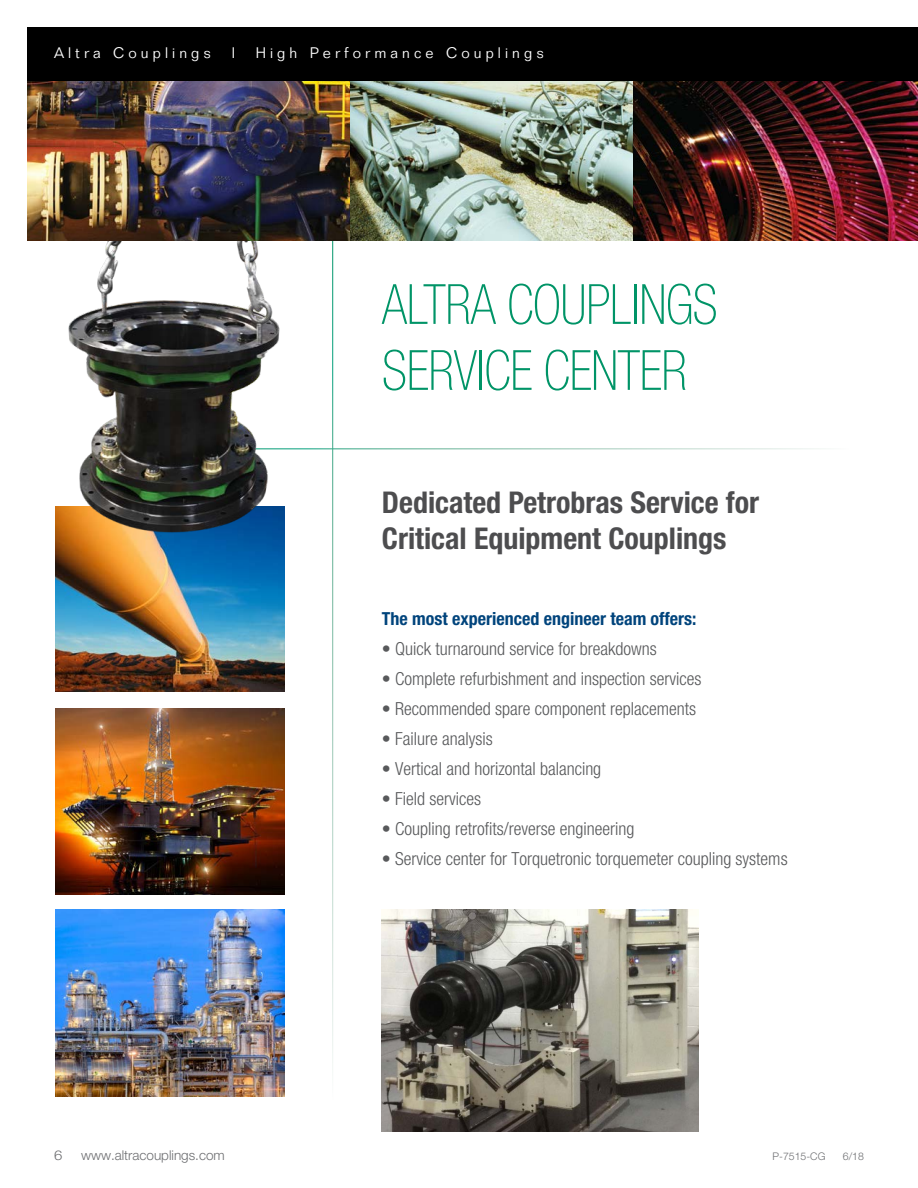
<style>
.page{position:relative;width:918px;height:1188px;background:#fff}
.page>*{position:absolute;margin:0;border:0;box-sizing:border-box;transform-origin:0 0}
.t1{font:100 condensed 55.5px "Helvetica Neue LT Std";letter-spacing:-.01em;color:#009467;scale:.94 1}
.t2{font:700 condensed 30px/36px "Helvetica Neue LT Std";color:#4d4d4f}
.t3{font:300 condensed 18px "Helvetica Neue LT Std";color:#58595b}
.t4{font:700 condensed 18px "Helvetica Neue LT Std";color:#00447c}
.t5{font:300 15px "Folio Std";letter-spacing:.275em;color:#fff}
.t6{font:300 13.5px "Helvetica Neue LT Std";color:#6d6e71}
.t7{font:300 13.5px "Helvetica Neue LT Std";color:#6d6e71;scale:1.1 1}
.t8{font:300 10.5px "Helvetica Neue LT Std";color:#6d6e71}
</style>
<div class="page">
<img style="left:55px;top:592px;width:230px;height:99px">
<img style="left:55px;top:708px;width:230px;height:187px">
<img style="left:55px;top:910px;width:230px;height:186px">
<img style="left:44px;top:240px;width:260px;height:352px">
<img style="left:382px;top:910px;width:317px;height:221px">
<img style="left:350px;top:80px;width:568px;height:160px">
<img style="left:27px;top:80px;width:323px;height:160px">
<div style="left:27px;top:27px;width:891px;height:53px;background:#000"></div>
<p class="t5" style="left:54px;top:44px;width:158px">Altra Couplings</p>
<p class="t5" style="left:232px;top:44px;width:5px">I</p>
<p class="t5" style="left:256px;top:44px;width:290px">High Performance Couplings</p>
<p class="t1" style="left:382px;top:273px;width:359px">ALTRA COUPLINGS</p>
<p class="t1" style="left:382px;top:339px;width:326px">SERVICE CENTER</p>
<p class="t2" style="left:382px;top:484px;width:379px">Dedicated Petrobras Service for<br>Critical Equipment Couplings</p>
<p class="t4" style="left:382px;top:607px;width:316px">The most experienced engineer team offers:</p>
<p class="t3" style="left:382px;top:638px;width:276px">• Quick turnaround service for breakdowns</p>
<p class="t3" style="left:382px;top:668px;width:321px">• Complete refurbishment and inspection services</p>
<p class="t3" style="left:382px;top:698px;width:316px">• Recommended spare component replacements</p>
<p class="t3" style="left:382px;top:728px;width:112px">• Failure analysis</p>
<p class="t3" style="left:382px;top:758px;width:221px">• Vertical and horizontal balancing</p>
<p class="t3" style="left:382px;top:788px;width:101px">• Field services</p>
<p class="t3" style="left:382px;top:818px;width:254px">• Coupling retrofits/reverse engineering</p>
<p class="t3" style="left:382px;top:848px;width:407px">• Service center for Torquetronic torquemeter coupling systems</p>
<p class="t7" style="left:54px;top:1147px;width:9px">6</p>
<p class="t6" style="left:81px;top:1147px;width:145px">www.altracouplings.com</p>
<p class="t8" style="left:773px;top:1150px;width:54px">P-7515-CG</p>
<p class="t8" style="left:843px;top:1150px;width:23px">6/18</p>
</div>
